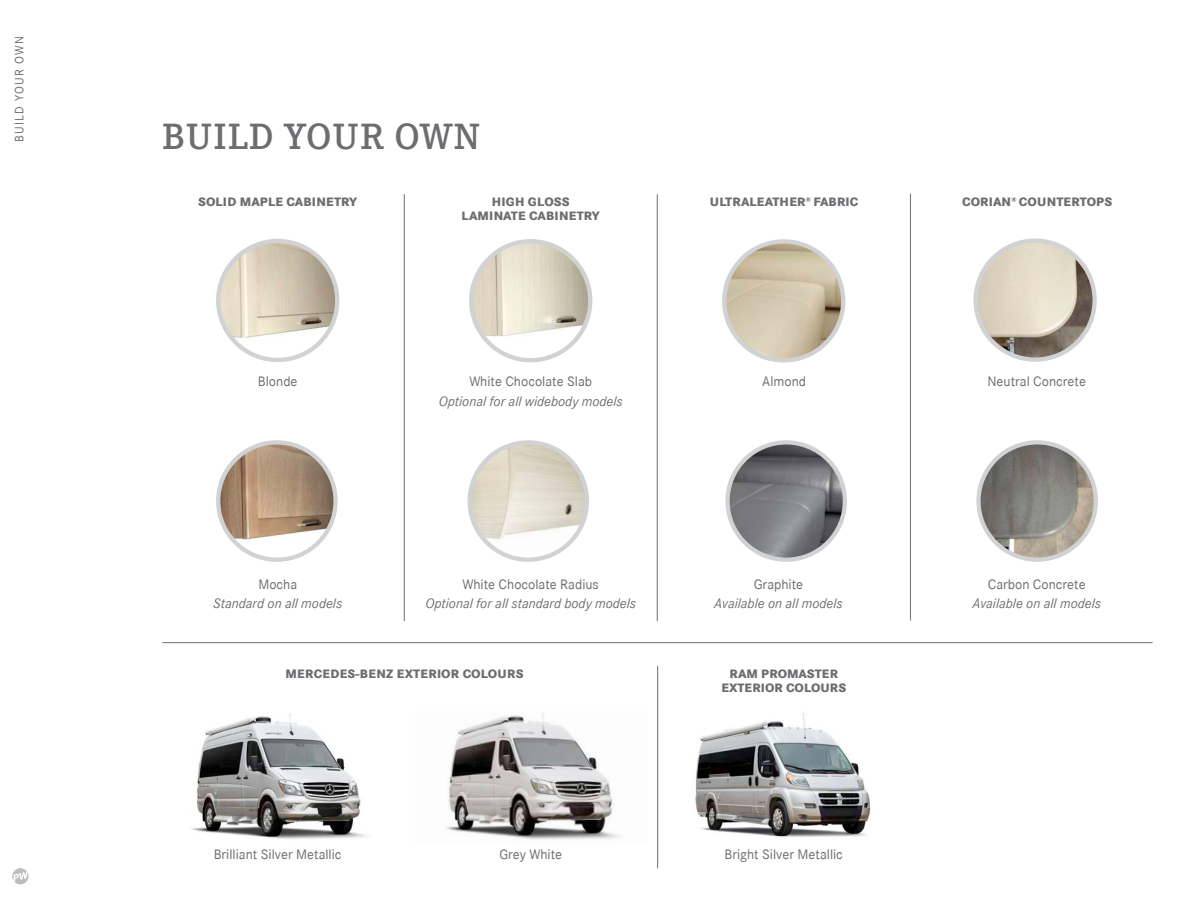
<style>
.page{position:relative;width:1188px;height:918px;background:#fff}
.page>*{position:absolute;margin:0;border:0;box-sizing:border-box;transform-origin:0 0}
.t1{font:500 36px "Corporate EBQ";letter-spacing:.04em;color:#6c6d70}
.t2{font:13.5px "Corporate SBQ";color:#6c6d70}
.t3{font:13.5px "Corporate S Expert BQ Italic Os F";color:#6c6d70}
.t4{font:800 12px/14.4px "Corporate SBQ";letter-spacing:.01em;color:#6c6d70;text-align:center}
.t5{font:12px "Corporate SBQ";letter-spacing:.11em;color:#6c6d70;scale:.96 1}
</style>
<div class="page">
<svg style="left:12px;top:868px;width:16px;height:16px"></svg>
<img style="left:218px;top:241px;width:119px;height:119px;border-radius:59px">
<div style="left:216px;top:239px;width:123px;height:123px;border:4px solid #d1d2d4;border-radius:50%"></div>
<img style="left:471px;top:241px;width:119px;height:119px;border-radius:59px">
<div style="left:469px;top:239px;width:123px;height:123px;border:4px solid #d1d2d4;border-radius:50%"></div>
<img style="left:724px;top:241px;width:119px;height:119px;border-radius:59px">
<div style="left:722px;top:239px;width:123px;height:124px;border:4px solid #d1d2d4;border-radius:50%"></div>
<img style="left:976px;top:243px;width:119px;height:116px">
<div style="left:974px;top:238px;width:123px;height:124px;border:4px solid #d1d2d4;border-radius:50%"></div>
<img style="left:218px;top:442px;width:118px;height:118px;border-radius:59px">
<div style="left:216px;top:440px;width:122px;height:122px;border:4px solid #d1d2d4;border-radius:50%"></div>
<img style="left:470px;top:442px;width:117px;height:118px;border-radius:59px">
<div style="left:468px;top:440px;width:121px;height:122px;border:4px solid #d1d2d4;border-radius:50%"></div>
<img style="left:728px;top:442px;width:117px;height:118px;border-radius:59px">
<div style="left:725px;top:440px;width:122px;height:122px;border:4px solid #d1d2d4;border-radius:50%"></div>
<img style="left:979px;top:442px;width:117px;height:118px;border-radius:59px">
<div style="left:976px;top:440px;width:122px;height:122px;border:4px solid #d1d2d4;border-radius:50%"></div>
<img style="left:191px;top:714px;width:176px;height:125px">
<img style="left:446px;top:713px;width:173px;height:127px">
<img style="left:695px;top:713px;width:176px;height:124px">
<hr style="left:404px;top:194px;width:1px;height:427px;background:#6c6d70">
<hr style="left:657px;top:195px;width:1px;height:426px;background:#6c6d70">
<hr style="left:910px;top:194px;width:1px;height:426px;background:#6c6d70">
<hr style="left:163px;top:642px;width:989px;height:1px;background:#6c6d70">
<hr style="left:657px;top:666px;width:1px;height:202px;background:#6c6d70">
<p class="t5" style="left:12px;top:142px;width:112px;rotate:-90deg">BUILD YOUR OWN</p>
<h1 class="t1" style="left:162px;top:115px;width:319px">BUILD YOUR OWN</h1>
<p class="t4" style="left:198px;top:194px;width:161px">SOLID MAPLE CABINETRY</p>
<p class="t4" style="left:462px;top:194px;width:140px">HIGH GLOSS<br>LAMINATE CABINETRY</p>
<p class="t4" style="left:710px;top:194px;width:150px">ULTRALEATHER<sup>®</sup> FABRIC</p>
<p class="t4" style="left:962px;top:194px;width:152px">CORIAN<sup>®</sup> COUNTERTOPS</p>
<p class="t2" style="left:258px;top:373px;width:41px">Blonde</p>
<p class="t2" style="left:469px;top:374px;width:124px">White Chocolate Slab</p>
<p class="t3" style="left:439px;top:393px;width:186px">Optional for all widebody models</p>
<p class="t2" style="left:762px;top:373px;width:45px">Almond</p>
<p class="t2" style="left:258px;top:576px;width:40px">Mocha</p>
<p class="t3" style="left:213px;top:595px;width:130px">Standard on all models</p>
<p class="t2" style="left:463px;top:576px;width:138px">White Chocolate Radius</p>
<p class="t3" style="left:425px;top:595px;width:212px">Optional for all standard body models</p>
<p class="t2" style="left:754px;top:576px;width:51px">Graphite</p>
<p class="t3" style="left:714px;top:595px;width:130px">Available on all models</p>
<p class="t4" style="left:285px;top:666px;width:239px">MERCEDES-BENZ EXTERIOR COLOURS</p>
<p class="t4" style="left:721px;top:667px;width:126px">RAM PROMASTER<br>EXTERIOR COLOURS</p>
<p class="t2" style="left:214px;top:846px;width:129px">Brilliant Silver Metallic</p>
<p class="t2" style="left:499px;top:846px;width:64px">Grey White</p>
<p class="t2" style="left:724px;top:846px;width:120px">Bright Silver Metallic</p>
<p class="t2" style="left:987px;top:373px;width:100px">Neutral Concrete</p>
<p class="t2" style="left:988px;top:576px;width:99px">Carbon Concrete</p>
<p class="t3" style="left:973px;top:595px;width:130px">Available on all models</p>
</div>
